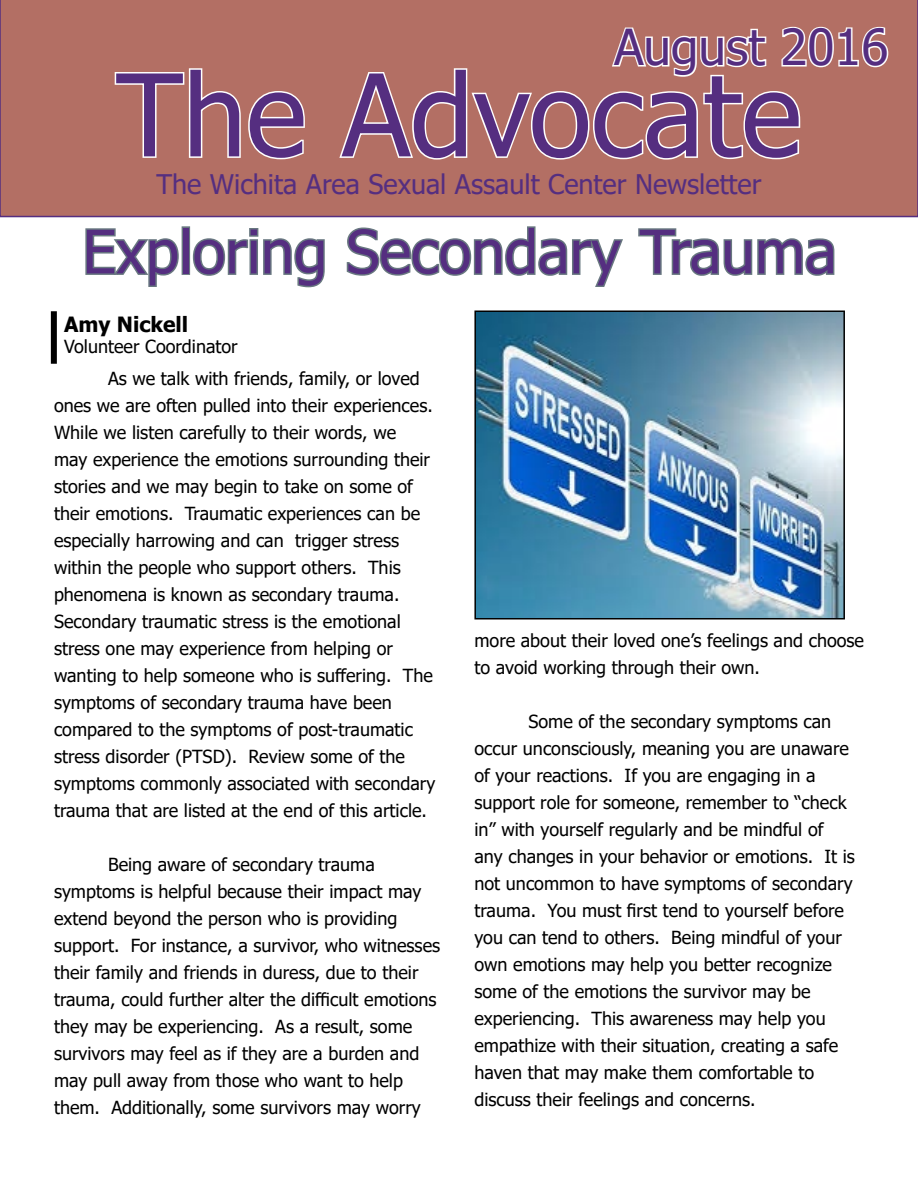
<style>
.page{position:relative;width:918px;height:1188px;background:#fff}
.page>*{position:absolute;margin:0;border:0;box-sizing:border-box;transform-origin:0 0}
.t1{font:114px "Tahoma";color:#552e80}
.t2{font:60px "Tahoma";color:#552e80}
.t3{font:49.5px "Tahoma";color:#552e80}
.t4{font:27px "Tahoma";color:#552e80}
.t5{font:700 21px "Tahoma";color:#000}
.t6{font:18px/27px "Tahoma";color:#000}
</style>
<div class="page">
<div style="left:51px;top:311px;width:6px;height:53px;background:#000"></div>
<div style="left:0;top:0;width:918px;height:217px;background:#b36f64"></div>
<svg style="left:113px;top:67px;width:193px;height:94px;background:#c0877e"></svg>
<svg style="left:337px;top:24px;width:553px;height:138px;background:#bf867c"></svg>
<svg style="left:85px;top:228px;width:94px;height:59px"></svg>
<div style="left:182px;top:226px;width:8px;height:49px;border:3px solid #687780"></div>
<svg style="left:192px;top:228px;width:133px;height:60px"></svg>
<svg style="left:346px;top:226px;width:277px;height:61px"></svg>
<svg style="left:638px;top:228px;width:197px;height:48px"></svg>
<img style="left:477px;top:313px;width:365px;height:304px">
<div style="left:474px;top:310px;width:371px;height:310px;border:2px solid #000"></div>
<h3 class="t3" style="left:614px;top:14px;width:276px">August 2016</h3>
<h1 class="t1" style="left:116px;top:39px;width:687px">The Advocate</h1>
<h3 class="t4" style="left:156px;top:166px;width:607px">The Wichita Area Sexual Assault Center Newsletter</h3>
<h2 class="t2" style="left:82px;top:211px;width:756px">Exploring Secondary Trauma</h2>
<p class="t5" style="left:64px;top:309px;width:126px">Amy Nickell</p>
<p class="t6" style="left:108px;top:332px;width:313px;line-height:31.7px;text-indent:-44px">Volunteer Coordinator<br>As we talk with friends, family, or loved</p>
<p class="t6" style="left:54px;top:393px;width:383px">ones we are often pulled into their experiences.<br>While we listen carefully to their words, we<br>may experience the emotions surrounding their stories and we may begin to take on some of their emotions. Traumatic experiences can be especially harrowing and can trigger stress within the people who support others. This phenomena is known as secondary trauma.<br>Secondary traumatic stress is the emotional stress one may experience from helping or wanting to help someone who is suffering. The symptoms of secondary trauma have been compared to the symptoms of post-traumatic stress disorder (PTSD). Review some of the symptoms commonly associated with secondary trauma that are listed at the end of this article.</p>
<p class="t6" style="left:54px;top:852px;width:388px;text-indent:54px">Being aware of secondary trauma symptoms is helpful because their impact may extend beyond the person who is providing support. For instance, a survivor, who witnesses their family and friends in duress, due to their trauma, could further alter the difficult emotions they may be experiencing. As a result, some survivors may feel as if they are a burden and may pull away from those who want to help them. Additionally, some survivors may worry</p>
<p class="t6" style="left:474px;top:628px;width:391px">more about their loved one’s feelings and choose to avoid working through their own.</p>
<p class="t6" style="left:474px;top:709px;width:382px;text-indent:54px">Some of the secondary symptoms can occur unconsciously, meaning you are unaware of your reactions. If you are engaging in a support role for someone, remember to “check in” with yourself regularly and be mindful of any changes in your behavior or emotions. It is not uncommon to have symptoms of secondary trauma. You must first tend to yourself before you can tend to others. Being mindful of your own emotions may help you better recognize some of the emotions the survivor may be experiencing. This awareness may help you empathize with their situation, creating a safe haven that may make them comfortable to discuss their feelings and concerns.</p>
</div>
